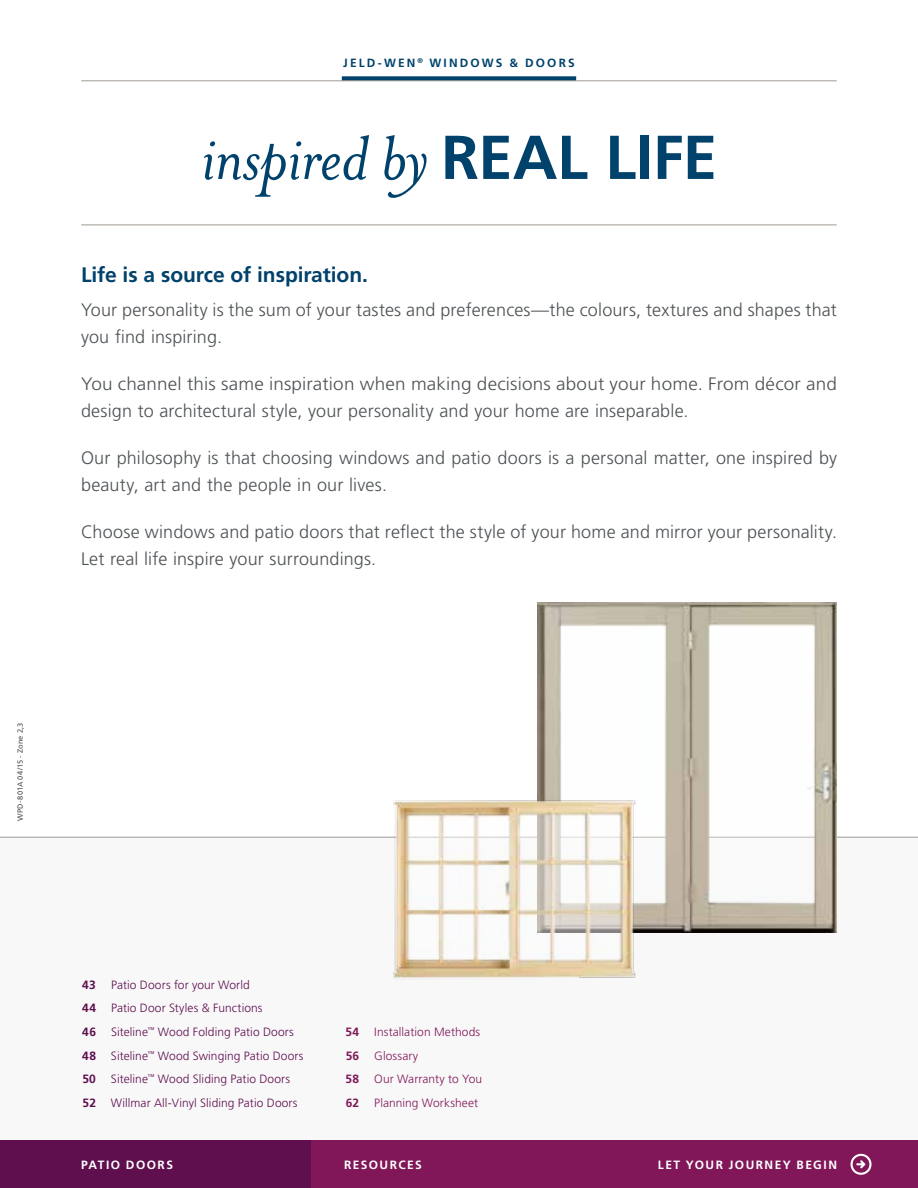
<style>
.page{position:relative;width:918px;height:1188px;background:#fff}
.page>*{position:absolute;margin:0;border:0;box-sizing:border-box;transform-origin:0 0}
.t1{font:italic 71.25px "Mrs Eaves";letter-spacing:-.01em;color:#00426c}
.t2{font:700 21px "Frutiger";letter-spacing:-.005em;color:#00426c}
.t3{font:300 18px/27px "Frutiger";letter-spacing:.01em;color:#4c5154}
.t4{font:300 18px/27px "Frutiger";letter-spacing:.01em;color:#4c5154;scale:1.05 1}
.t5{font:300 12px/23.7px "Frutiger";letter-spacing:.005em;color:#5f0e4e}
.t6{font:300 12px/23.7px "Frutiger";letter-spacing:.005em;color:#811758}
.t7{font:700 12px "Frutiger";letter-spacing:.12em;color:#fff}
.t8{font:700 12px/23.7px "Frutiger";letter-spacing:.03em;color:#5f0e4e;text-align:justify}
.t9{font:700 12px/23.7px "Frutiger";letter-spacing:.02em;color:#811758;text-align:justify}
.t10{font:700 11.85px "Frutiger";letter-spacing:.18em;color:#00426c}
.t11{font:7.5px "Frutiger";letter-spacing:.025em;color:#4c5154}
.s1{font-family:"Frutiger";font-weight:700;font-style:normal;font-size:61.8px}
</style>
<div class="page">
<svg style="left:0;top:837px;width:918px;height:304px"></svg>
<div style="left:342px;top:76px;width:234px;height:5px;background:#00426c"></div>
<hr style="left:81px;top:81px;width:756px;height:1px;background:#a19a93">
<hr style="left:81px;top:225px;width:756px;height:1px;background:#a19a93">
<img style="left:537px;top:603px;width:300px;height:329px">
<img style="left:390px;top:796px;width:250px;height:189px">
<div style="left:297px;top:1141px;width:621px;height:47px;background:#811758"></div>
<div style="left:0;top:1141px;width:310px;height:47px;background:#5f0e4e"></div>
<svg style="left:850px;top:1154px;width:22px;height:21px"></svg>
<p class="t10" style="left:343px;top:56px;width:233px">JELD-WEN <sup>®</sup> WINDOWS &amp; DOORS</p>
<h1 class="t1" style="left:201px;top:119px;width:518px">inspired by <span class="s1">REAL LIFE</span></h1>
<p class="t2" style="left:81px;top:262px;width:289px">Life is a source of inspiration.</p>
<p class="t3" style="left:81px;top:296px;width:757px">Your personality is the sum of your tastes and preferences—the colours, textures and shapes that you find inspiring.</p>
<p class="t4" style="left:81px;top:370px;width:721px">You channel this same inspiration when making decisions about your home. From décor and design to architectural style, your personality and your home are inseparable.</p>
<p class="t3" style="left:81px;top:445px;width:758px">Our philosophy is that choosing windows and patio doors is a personal matter, one inspired by beauty, art and the people in our lives.</p>
<p class="t3" style="left:81px;top:519px;width:758px">Choose windows and patio doors that reflect the style of your home and mirror your personality.<br>Let real life inspire your surroundings.</p>
<p class="t11" style="left:16px;top:821px;width:100px;rotate:-90deg">WPD-801A 04/15 - Zone 2,3</p>
<p class="t8" style="left:82px;top:973px;width:15px">43<br>44<br>46<br>48<br>50<br>52</p>
<p class="t5" style="left:111px;top:973px;width:194px">Patio Doors for your World<br>Patio Door Styles &amp; Functions Siteline<sup>™</sup> Wood Folding Patio Doors Siteline<sup>™</sup> Wood Swinging Patio Doors Siteline<sup>™</sup> Wood Sliding Patio Doors Willmar All-Vinyl Sliding Patio Doors</p>
<p class="t9" style="left:346px;top:1020px;width:15px">54<br>56<br>58<br>62</p>
<p class="t6" style="left:374px;top:1020px;width:110px">Installation Methods<br>Glossary<br>Our Warranty to You<br>Planning Worksheet</p>
<p class="t7" style="left:81px;top:1158px;width:94px">PATIO DOORS</p>
<p class="t7" style="left:344px;top:1158px;width:79px">RESOURCES</p>
<p class="t7" style="left:658px;top:1158px;width:181px">LET YOUR JOURNEY BEGIN</p>
</div>
